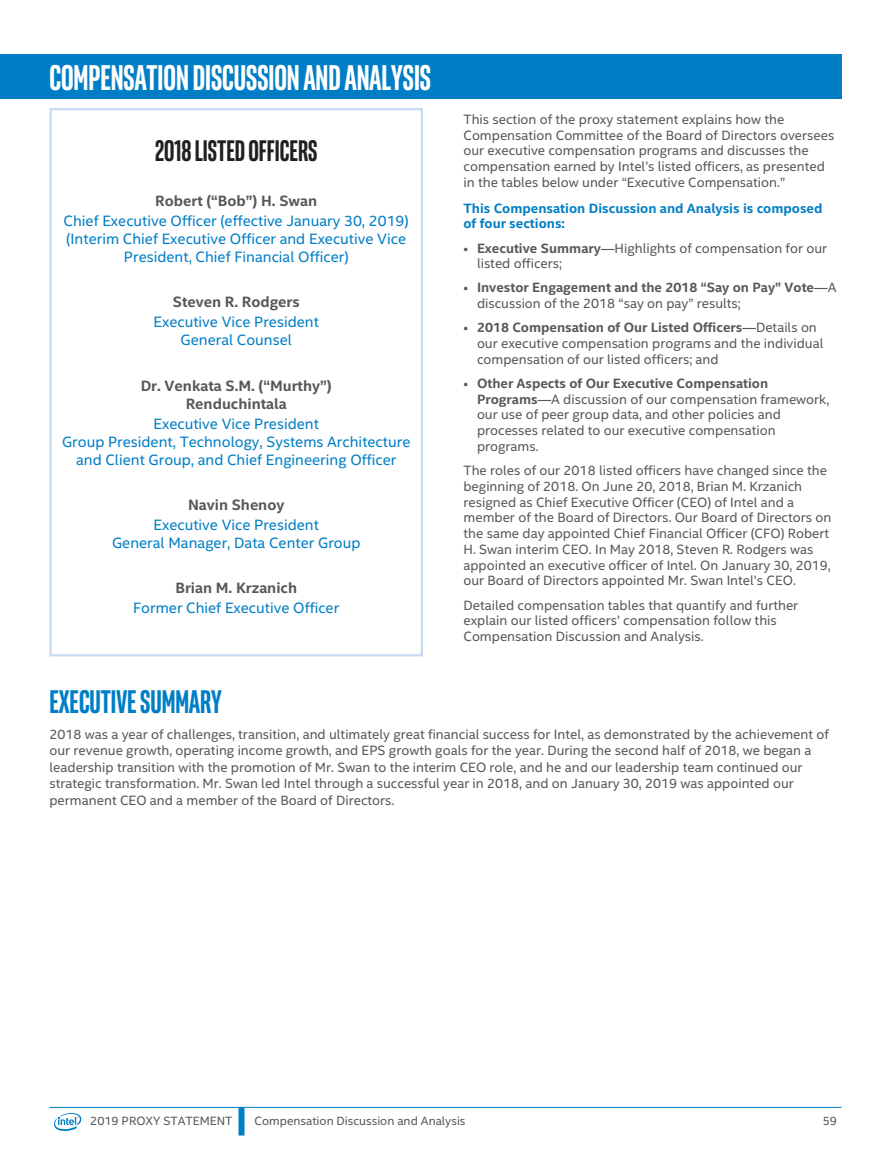
<style>
.page{position:relative;width:891px;height:1161px;background:#fff}
.page>*{position:absolute;margin:0;border:0;box-sizing:border-box;transform-origin:0 0}
.t1{font:700 36px "Intel Clear Pro";color:#fff}
.t2{font:700 33px "Intel Clear Pro";color:#007ec5}
.t3{font:700 30px "Intel Clear Pro";color:#231f20}
.t4{font:15px/18px "Intel Clear";color:#007ec5;text-align:center}
.t5{font:700 15px/18px "Intel Clear";color:#57585a;text-align:center}
.t6{font:13.5px/15.8px "Intel Clear";color:#57585a}
.t7{font:700 13.5px/15.8px "Intel Clear";color:#57585a}
.t8{font:700 13.5px/15.8px "Intel Clear";color:#007ec5}
.t9{font:12px "Intel Clear";color:#57585a}
.s1{font-weight:700}
.s2{font-weight:400}
</style>
<div class="page">
<div style="left:0;top:54px;width:842px;height:45px;background:#007ec5"></div>
<div style="left:50px;top:108px;width:373px;height:548px;border:2px solid #c6daf0"></div>
<div style="left:238px;top:1110px;width:6px;height:22px;background:#007ec5"></div>
<hr style="left:50px;top:1107px;width:791px;height:1px;background:#007ec5">
<svg style="left:54px;top:1113px;width:27px;height:18px"></svg>
<h1 class="t1" style="left:50px;top:57px;width:383px">COMPENSATIONDISCUSSIONAND ANALYSIS</h1>
<h3 class="t3" style="left:155px;top:133px;width:164px">2018LISTED OFFICERS</h3>
<p class="t5" style="left:155px;top:193px;width:163px">Robert (“Bob”) H. Swan</p>
<p class="t4" style="left:64px;top:213px;width:347px">Chief Executive Officer (effective January 30, 2019) (Interim Chief Executive Officer and Executive Vice<br>President, Chief Financial Officer)</p>
<p class="t5" style="left:173px;top:295px;width:128px">Steven R. Rodgers</p>
<p class="t4" style="left:153px;top:314px;width:167px">Executive Vice President<br>General Counsel</p>
<p class="t5" style="left:141px;top:378px;width:192px">Dr. Venkata S.M. (“Murthy”)<br>Renduchintala</p>
<p class="t4" style="left:62px;top:416px;width:350px">Executive Vice President<br>Group President, Technology, Systems Architecture and Client Group, and Chief Engineering Officer</p>
<p class="t5" style="left:188px;top:497px;width:98px">Navin Shenoy</p>
<p class="t4" style="left:112px;top:517px;width:250px">Executive Vice President<br>General Manager, Data Center Group</p>
<p class="t5" style="left:176px;top:581px;width:123px">Brian M. Krzanich</p>
<p class="t4" style="left:133px;top:600px;width:208px">Former Chief Executive Officer</p>
<p class="t6" style="left:464px;top:112px;width:372px">This section of the proxy statement explains how the Compensation Committee of the Board of Directors oversees our executive compensation programs and discusses the compensation earned by Intel’s listed officers, as presented in the tables below under “Executive Compensation.”</p>
<p class="t8" style="left:464px;top:201px;width:361px">This Compensation Discussion and Analysis is composed of four sections:</p>
<p class="t6" style="left:477px;top:241px;width:352px;text-indent:-14px">• <span class="s1">Executive Summary</span>—Highlights of compensation for our listed officers;</p>
<p class="t7" style="left:477px;top:281px;width:361px;text-indent:-14px"><span class="s2">•</span> Investor Engagement and the 2018 “Say on Pay” Vote<span class="s2">—A discussion of the 2018 “say on pay” results;</span></p>
<p class="t6" style="left:477px;top:321px;width:348px;text-indent:-14px">• <span class="s1">2018 Compensation of Our Listed Officers</span>—Details on our executive compensation programs and the individual compensation of our listed officers; and</p>
<p class="t6" style="left:477px;top:377px;width:354px;text-indent:-14px">• <span class="s1">Other Aspects of Our Executive Compensation Programs</span>—A discussion of our compensation framework, our use of peer group data, and other policies and processes related to our executive compensation programs.</p>
<p class="t6" style="left:464px;top:464px;width:369px">The roles of our 2018 listed officers have changed since the beginning of 2018. On June 20, 2018, Brian M. Krzanich resigned as Chief Executive Officer (CEO) of Intel and a member of the Board of Directors. Our Board of Directors on the same day appointed Chief Financial Officer (CFO) Robert H. Swan interim CEO. In May 2018, Steven R. Rodgers was appointed an executive officer of Intel. On January 30, 2019, our Board of Directors appointed Mr. Swan Intel’s CEO.</p>
<p class="t6" style="left:464px;top:598px;width:336px">Detailed compensation tables that quantify and further explain our listed officers’ compensation follow this<br>Compensation Discussion and Analysis.</p>
<h2 class="t2" style="left:50px;top:683px;width:174px">EXECUTIVE SUMMARY</h2>
<p class="t6" style="left:50px;top:727px;width:781px;line-height:16.5px">2018 was a year of challenges, transition, and ultimately great financial success for Intel, as demonstrated by the achievement of our revenue growth, operating income growth, and EPS growth goals for the year. During the second half of 2018, we began a leadership transition with the promotion of Mr. Swan to the interim CEO role, and he and our leadership team continued our strategic transformation. Mr. Swan led Intel through a successful year in 2018, and on January 30, 2019 was appointed our permanent CEO and a member of the Board of Directors.</p>
<p class="t9" style="left:90px;top:1116px;width:144px">2019 PROXY STATEMENT</p>
<p class="t9" style="left:255px;top:1116px;width:212px">Compensation Discussion and Analysis</p>
<p class="t9" style="left:823px;top:1116px;width:16px">59</p>
</div>
